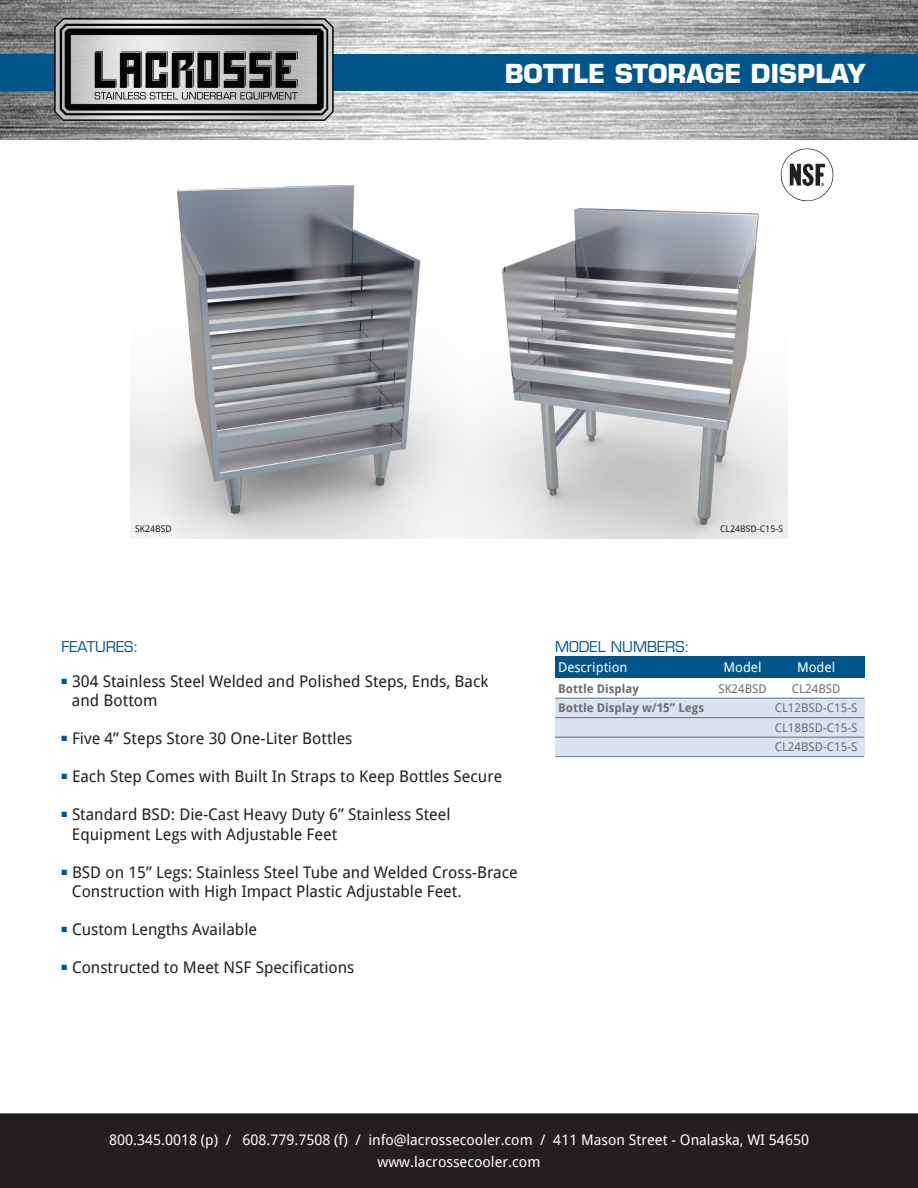
<style>
.page{position:relative;width:918px;height:1188px;background:#fff}
.page>*{position:absolute;margin:0;border:0;box-sizing:border-box;transform-origin:0 0}
.t1{font:700 25.5px "Eurostile";color:#fff}
.t2{font:16.05px/19px "Droid Sans";color:#231f20}
.t3{font:14.55px "Droid Sans";color:#fff}
.t4{font:14.55px "Eurostile";color:#00558a}
.t5{font:13.5px "Droid Sans";color:#fff}
.t6{font:12px "Droid Sans";color:#6c6d70}
.t7{font:700 12px "Droid Sans";color:#6c6d70}
.t8{font:9.15px "Droid Sans";color:#231f20}
.t9{font:700 4.35px "Arial";color:#231f20}
</style>
<div class="page">
<img style="left:463px;top:208px;width:324px;height:330px">
<img style="left:131px;top:186px;width:332px;height:352px">
<div style="left:0;top:1114px;width:918px;height:74px;background:#231f20"></div>
<div style="left:0;top:1113px;width:918px;height:75px;border:1px solid #231f20"></div>
<img style="left:0;top:0;width:918px;height:139px">
<div style="left:0;top:54px;width:918px;height:37px;background:#00558a"></div>
<img style="left:54px;top:18px;width:280px;height:102px">
<svg style="left:780px;top:148px;width:54px;height:54px"></svg>
<div style="left:555px;top:698px;width:309px;height:58px;background:#dae3ef"></div>
<div style="left:555px;top:656px;width:309px;height:21px;background:#00558a"></div>
<hr style="left:555px;top:698px;width:309px;height:1px;background:#6c6d70">
<hr style="left:555px;top:717px;width:309px;height:1px;background:#6c6d70">
<hr style="left:555px;top:737px;width:309px;height:1px;background:#6c6d70">
<hr style="left:555px;top:756px;width:309px;height:1px;background:#6c6d70">
<p class="t1" style="left:505px;top:58px;width:362px">BOTTLE STORAGE DISPLAY</p>
<p class="t9" style="left:821px;top:181px;width:4px">fi</p>
<p class="t8" style="left:135px;top:523px;width:38px">SK24BSD</p>
<p class="t8" style="left:720px;top:523px;width:65px">CL24BSD-C15-S</p>
<p class="t4" style="left:62px;top:638px;width:78px">FEATURES:</p>
<p class="t2" style="left:62px;top:671px;width:429px"><sup>■</sup> 304 Stainless Steel Welded and Polished Steps, Ends, Back</p>
<p class="t2" style="left:72px;top:690px;width:87px">and Bottom</p>
<p class="t2" style="left:62px;top:728px;width:293px"><sup>■</sup> Five 4” Steps Store 30 One-Liter Bottles</p>
<p class="t2" style="left:62px;top:767px;width:442px"><sup>■</sup> Each Step Comes with Built In Straps to Keep Bottles Secure</p>
<p class="t2" style="left:62px;top:805px;width:391px"><sup>■</sup> Standard BSD: Die-Cast Heavy Duty 6” Stainless Steel</p>
<p class="t2" style="left:72px;top:824px;width:267px">Equipment Legs with Adjustable Feet</p>
<p class="t2" style="left:72px;top:862px;width:447px;text-indent:-10px"><sup>■</sup> BSD on 15” Legs: Stainless Steel Tube and Welded Cross-Brace<br>Construction with High Impact Plastic Adjustable Feet.</p>
<p class="t2" style="left:62px;top:919px;width:197px"><sup>■</sup> Custom Lengths Available</p>
<p class="t2" style="left:62px;top:957px;width:295px"><sup>■</sup> Constructed to Meet NSF Specifications</p>
<p class="t4" style="left:555px;top:638px;width:136px">MODEL NUMBERS:</p>
<p class="t5" style="left:558px;top:658px;width:71px">Description</p>
<p class="t5" style="left:724px;top:658px;width:40px">Model</p>
<p class="t5" style="left:797px;top:658px;width:40px">Model</p>
<p class="t7" style="left:558px;top:680px;width:82px">Bottle Display</p>
<p class="t6" style="left:718px;top:680px;width:50px">SK24BSD</p>
<p class="t6" style="left:792px;top:680px;width:50px">CL24BSD</p>
<p class="t7" style="left:558px;top:699px;width:148px">Bottle Display w/15” Legs</p>
<p class="t6" style="left:775px;top:699px;width:84px">CL12BSD-C15-S</p>
<p class="t6" style="left:775px;top:719px;width:84px">CL18BSD-C15-S</p>
<p class="t6" style="left:775px;top:738px;width:84px">CL24BSD-C15-S</p>
<p class="t3" style="left:109px;top:1130px;width:701px">800.345.0018 (p) / 608.779.7508 (f) / info@lacrossecooler.com / 411 Mason Street - Onalaska, WI 54650</p>
<p class="t3" style="left:378px;top:1151px;width:164px">www.lacrossecooler.com</p>
</div>
